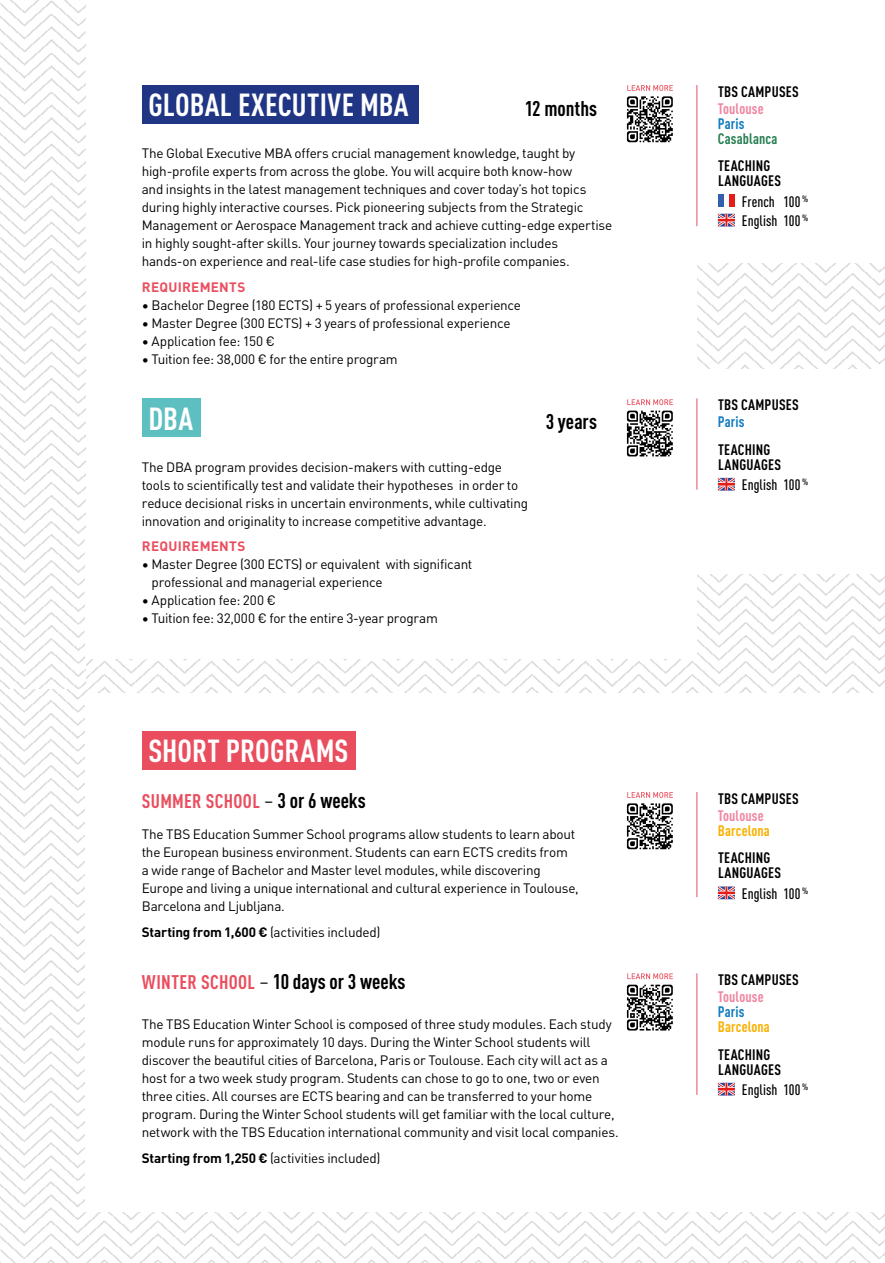
<style>
.page{position:relative;width:885px;height:1263px;background:#fff}
.page>*{position:absolute;margin:0;border:0;box-sizing:border-box;transform-origin:0 0}
.t1{font:700 condensed 31.5px "DINOT";letter-spacing:.005em;color:#fff}
.t2{font:700 condensed 21px "DINOT";letter-spacing:-.005em;color:#000}
.t3{font:700 condensed 19.5px "DINOT";letter-spacing:.015em;color:#ea4e5e}
.t4{font:700 condensed 15px/15px "DINOT";letter-spacing:.015em;color:#000}
.t5{font:500 condensed 15px/19.2px "DINOT";letter-spacing:.005em;color:#000}
.t6{font:700 condensed 15px "DINOT";letter-spacing:.005em;color:#ef84a0}
.t7{font:700 condensed 15px "DINOT";letter-spacing:.005em;color:#f9b000}
.t8{font:700 condensed 15px "DINOT";letter-spacing:.005em;color:#0e7abf}
.t9{font:700 condensed 15px "DINOT";letter-spacing:.01em;color:#277f53}
.t10{font:13.5px/18px "DINOT";letter-spacing:-.02em;color:#000}
.t11{font:700 13.5px "DINOT";letter-spacing:.02em;color:#ea4e5e}
.s1{font-weight:400;font-size:21px;color:#000}
.s2{font-size:21px;color:#000}
.s3{font-weight:700}
.s4{font-size:19.5px;color:#ea4e5e}
.s5{font-weight:400}
</style>
<div class="page">
<img style="left:0;top:574px;width:884px;height:689px">
<img style="left:0;top:0;width:85px;height:689px">
<img style="left:697px;top:264px;width:187px;height:105px">
<div style="left:85px;top:693px;width:799px;height:519px;background:#fff"></div>
<div style="left:85px;top:532px;width:611px;height:126px;background:#fff"></div>
<div style="left:142px;top:85px;width:276px;height:38px;background:#203584"></div>
<div style="left:729px;top:194px;width:5px;height:13px;background:#e41d1b"></div>
<div style="left:717px;top:194px;width:6px;height:13px;background:#3260aa"></div>
<svg style="left:717px;top:214px;width:17px;height:12px"></svg>
<hr style="left:696px;top:85px;width:1px;height:141px;background:#ea4e5e">
<svg style="left:627px;top:85px;width:45px;height:57px"></svg>
<div style="left:142px;top:398px;width:58px;height:39px;background:#5dbfc0"></div>
<svg style="left:717px;top:478px;width:17px;height:13px"></svg>
<hr style="left:696px;top:398px;width:1px;height:92px;background:#ea4e5e">
<svg style="left:627px;top:411px;width:45px;height:45px"></svg>
<svg style="left:627px;top:399px;width:45px;height:6px"></svg>
<svg style="left:717px;top:1083px;width:17px;height:12px"></svg>
<hr style="left:696px;top:973px;width:1px;height:122px;background:#ea4e5e">
<svg style="left:627px;top:985px;width:45px;height:45px"></svg>
<svg style="left:627px;top:973px;width:45px;height:6px"></svg>
<svg style="left:717px;top:886px;width:17px;height:13px"></svg>
<hr style="left:696px;top:792px;width:1px;height:105px;background:#ea4e5e">
<svg style="left:627px;top:792px;width:45px;height:57px"></svg>
<div style="left:142px;top:731px;width:213px;height:38px;background:#ea4e5e"></div>
<img style="left:0;top:1212px;width:1px;height:51px">
<h1 class="t1" style="left:148px;top:82px;width:262px">GLOBAL EXECUTIVE MBA</h1>
<h2 class="t2" style="left:524px;top:93px;width:74px">12 months</h2>
<p class="t10" style="left:142px;top:143px;width:472px">The Global Executive MBA offers crucial management knowledge, taught by high-profile experts from across the globe. You will acquire both know-how<br>and insights in the latest management techniques and cover today’s hot topics during highly interactive courses. Pick pioneering subjects from the Strategic Management or Aerospace Management track and achieve cutting-edge expertise in highly sought-after skills. Your journey towards specialization includes hands-on experience and real-life case studies for high-profile companies.</p>
<p class="t11" style="left:142px;top:276px;width:105px">REQUIREMENTS</p>
<p class="t10" style="left:142px;top:295px;width:381px">• Bachelor Degree (180 ECTS) + 5 years of professional experience</p>
<p class="t10" style="left:142px;top:313px;width:370px">• Master Degree (300 ECTS) + 3 years of professional experience</p>
<p class="t10" style="left:142px;top:330px;width:135px">• Application fee: 150 €</p>
<p class="t10" style="left:142px;top:348px;width:257px">• Tuition fee: 38,000 € for the entire program</p>
<h1 class="t1" style="left:148px;top:395px;width:46px">DBA</h1>
<h2 class="t2" style="left:545px;top:406px;width:53px">3 years</h2>
<p class="t10" style="left:142px;top:457px;width:388px">The DBA program provides decision-makers with cutting-edge tools to scientifically test and validate their hypotheses in order to reduce decisional risks in uncertain environments, while cultivating innovation and originality to increase competitive advantage.</p>
<p class="t11" style="left:142px;top:535px;width:105px">REQUIREMENTS</p>
<p class="t10" style="left:151px;top:554px;width:322px;text-indent:-10px">• Master Degree (300 ECTS) or equivalent with significant professional and managerial experience</p>
<p class="t10" style="left:142px;top:590px;width:135px">• Application fee: 200 €</p>
<p class="t10" style="left:142px;top:608px;width:297px">• Tuition fee: 32,000 € for the entire 3-year program</p>
<h1 class="t1" style="left:148px;top:728px;width:202px">SHORT PROGRAMS</h1>
<h3 class="t3" style="left:142px;top:787px;width:225px">SUMMER SCHOOL <span class="s1">–</span> <span class="s2">3 or 6 weeks</span></h3>
<p class="t10" style="left:142px;top:824px;width:438px">The TBS Education Summer School programs allow students to learn about the European business environment. Students can earn ECTS credits from<br>a wide range of Bachelor and Master level modules, while discovering Europe and living a unique international and cultural experience in Toulouse, Barcelona and Ljubljana.</p>
<p class="t10" style="left:142px;top:922px;width:240px"><span class="s3">Starting from 1,600 €</span> (activities included)</p>
<h2 class="t2" style="left:142px;top:966px;width:265px"><span class="s4">WINTER SCHOOL</span> <span class="s5">–</span> 10 days or 3 weeks</h2>
<p class="t10" style="left:142px;top:1014px;width:478px">The TBS Education Winter School is composed of three study modules. Each study module runs for approximately 10 days. During the Winter School students will discover the beautiful cities of Barcelona, Paris or Toulouse. Each city will act as a host for a two week study program. Students can chose to go to one, two or even three cities. All courses are ECTS bearing and can be transferred to your home program. During the Winter School students will get familiar with the local culture, network with the TBS Education international community and visit local companies.</p>
<p class="t10" style="left:142px;top:1148px;width:240px"><span class="s3">Starting from 1,250 €</span> (activities included)</p>
<p class="t4" style="left:718px;top:83px;width:82px">TBS CAMPUSES</p>
<p class="t6" style="left:717px;top:97px;width:47px">Toulouse</p>
<p class="t8" style="left:717px;top:112px;width:28px">Paris</p>
<p class="t9" style="left:717px;top:127px;width:61px">Casablanca</p>
<p class="t4" style="left:718px;top:157px;width:64px">TEACHING<br>LANGUAGES</p>
<p class="t5" style="left:741px;top:190px;width:68px">French 100 <sup>%<br></sup>English 100 <sup>%</sup></p>
<p class="t4" style="left:718px;top:396px;width:82px">TBS CAMPUSES</p>
<p class="t8" style="left:717px;top:411px;width:28px">Paris</p>
<p class="t4" style="left:718px;top:441px;width:64px">TEACHING<br>LANGUAGES</p>
<p class="t5" style="left:741px;top:474px;width:68px">English 100 <sup>%</sup></p>
<p class="t4" style="left:718px;top:789px;width:82px">TBS CAMPUSES</p>
<p class="t6" style="left:717px;top:804px;width:47px">Toulouse</p>
<p class="t7" style="left:717px;top:819px;width:53px">Barcelona</p>
<p class="t4" style="left:718px;top:849px;width:64px">TEACHING<br>LANGUAGES</p>
<p class="t5" style="left:741px;top:882px;width:68px">English 100 <sup>%</sup></p>
<p class="t4" style="left:718px;top:971px;width:82px">TBS CAMPUSES</p>
<p class="t6" style="left:717px;top:985px;width:47px">Toulouse</p>
<p class="t8" style="left:717px;top:1000px;width:28px">Paris</p>
<p class="t7" style="left:717px;top:1015px;width:53px">Barcelona</p>
<p class="t4" style="left:718px;top:1046px;width:64px">TEACHING<br>LANGUAGES</p>
<p class="t5" style="left:741px;top:1079px;width:68px">English 100 <sup>%</sup></p>
</div>
